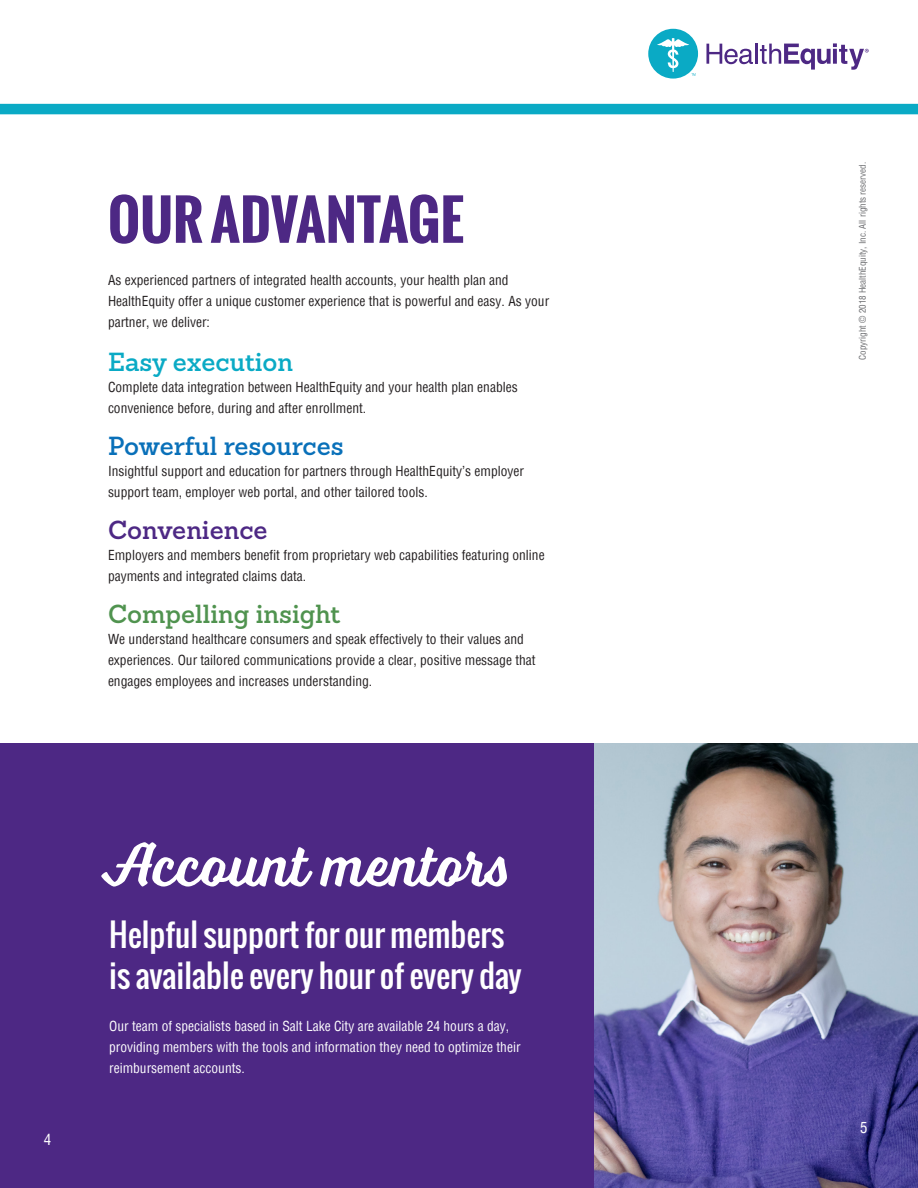
<style>
.page{position:relative;width:918px;height:1188px;background:#fff}
.page>*{position:absolute;margin:0;border:0;box-sizing:border-box;transform-origin:0 0}
.t1{font:62.4px "Voltage";color:#fff}
.t2{font:700 54px "Oswald";color:#4d2884}
.t3{font:31.5px/40.8px "Oswald";color:#fff}
.t4{font:600 25.5px "Sanchez Slab";color:#0970b9}
.t5{font:600 25.5px "Sanchez Slab";color:#50934f}
.t6{font:600 25.5px "Sanchez Slab";color:#0aaac5}
.t7{font:600 25.5px "Sanchez Slab";color:#4d2884}
.t8{font:condensed 15px "Helvetica";color:#fff}
.t9{font:condensed 13.5px/21px "Helvetica";color:#231f20}
.t10{font:condensed 13.5px/21px "Helvetica";color:#fff}
.t11{font:condensed 9px "Helvetica";color:#6c6d70}
</style>
<div class="page">
<div style="left:0;top:744px;width:918px;height:444px;background:#4d2884"></div>
<img style="left:594px;top:744px;width:324px;height:444px">
<div style="left:0;top:104px;width:918px;height:10px;background:#0aaac5"></div>
<svg style="left:706px;top:44px;width:47px;height:20px"></svg>
<hr style="left:755px;top:44px;width:3px;height:20px;background:#4d2884">
<svg style="left:760px;top:43px;width:109px;height:27px"></svg>
<div style="left:648px;top:29px;width:50px;height:50px;background:#0aaac5;border-radius:50%"></div>
<svg style="left:657px;top:38px;width:38px;height:38px"></svg>
<h2 class="t2" style="left:108px;top:180px;width:357px">OUR ADVANTAGE</h2>
<p class="t9" style="left:108px;top:269px;width:443px">As experienced partners of integrated health accounts, your health plan and<br>HealthEquity offer a unique customer experience that is powerful and easy. As your partner, we deliver:</p>
<h3 class="t6" style="left:108px;top:345px;width:187px">Easy execution</h3>
<p class="t9" style="left:108px;top:377px;width:411px">Complete data integration between HealthEquity and your health plan enables convenience before, during and after enrollment.</p>
<h3 class="t4" style="left:108px;top:429px;width:237px">Powerful resources</h3>
<p class="t9" style="left:108px;top:461px;width:418px">Insightful support and education for partners through HealthEquity’s employer support team, employer web portal, and other tailored tools.</p>
<h3 class="t7" style="left:108px;top:513px;width:161px">Convenience</h3>
<p class="t9" style="left:108px;top:545px;width:438px">Employers and members benefit from proprietary web capabilities featuring online payments and integrated claims data.</p>
<h3 class="t5" style="left:108px;top:597px;width:234px">Compelling insight</h3>
<p class="t9" style="left:108px;top:629px;width:429px">We understand healthcare consumers and speak effectively to their values and experiences. Our tailored communications provide a clear, positive message that engages employees and increases understanding.</p>
<p class="t8" style="left:44px;top:1130px;width:9px">4</p>
<h1 class="t1" style="left:101px;top:828px;width:411px">Account mentors</h1>
<h3 class="t3" style="left:109px;top:914px;width:414px">Helpful support for our members is available every hour of every day</h3>
<p class="t10" style="left:109px;top:1016px;width:413px">Our team of specialists based in Salt Lake City are available 24 hours a day, providing members with the tools and information they need to optimize their reimbursement accounts.</p>
<p class="t11" style="left:857px;top:360px;width:199px;rotate:-90deg">Copyright © 2018 HealthEquity, Inc. All rights reserved.</p>
<p class="t8" style="left:860px;top:1117px;width:9px">5</p>
</div>
